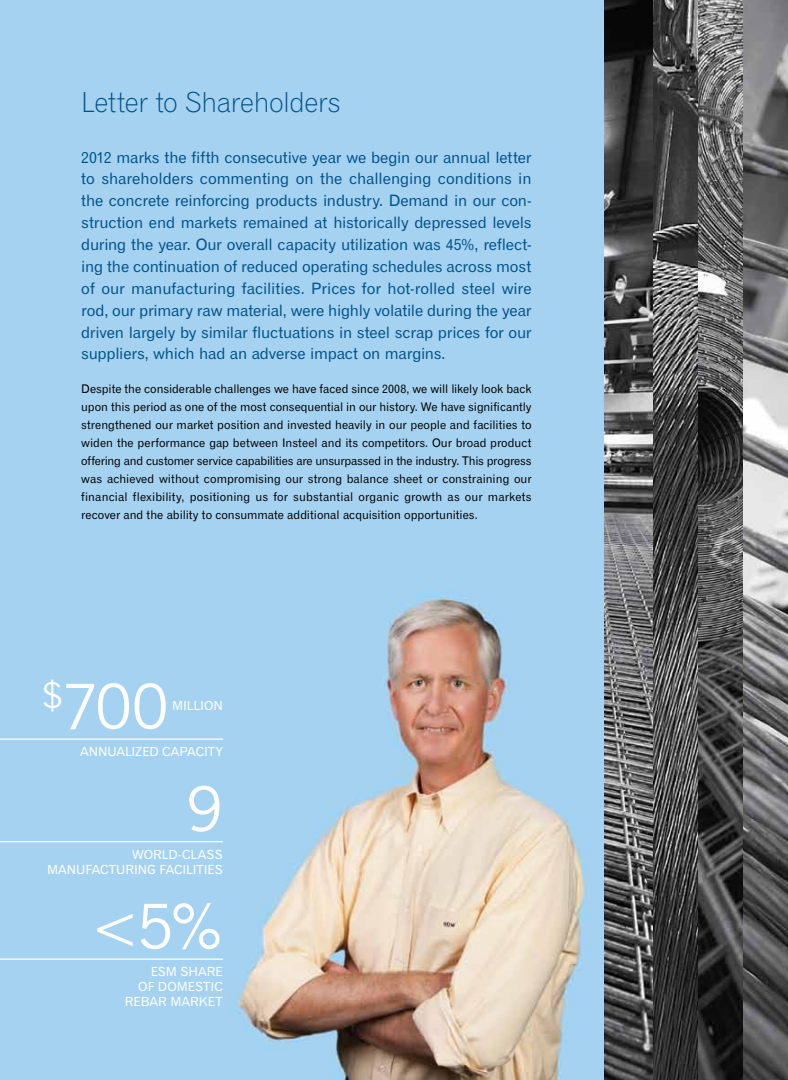
<style>
.page{position:relative;width:788px;height:1080px;background:#fff}
.page>*{position:absolute;margin:0;border:0;box-sizing:border-box;transform-origin:0 0}
.t1{font:61.88px "News Gothic BT";color:#fff}
.t2{font:27.5px "Gothic 720 BT Light B";color:#005288}
.t3{font:15.62px/21.9px "Gothic 720 BT Roman B";letter-spacing:-.015em;color:#005288;text-align:justify}
.t4{font:12.5px/15px "Gothic 720 BT Roman B";color:#fff;text-align:right}
.t5{font:11.88px/18.1px "Gothic 720 BT Roman B";color:#000;text-align:justify}
</style>
<div class="page">
<img style="left:742px;top:0;width:46px;height:1080px">
<img style="left:698px;top:0;width:44px;height:1080px">
<img style="left:652px;top:0;width:46px;height:1080px">
<img style="left:603px;top:0;width:49px;height:1080px">
<img style="left:0;top:0;width:603px;height:1080px">
<hr style="left:0;top:739px;width:223px;height:1px;background:#fff">
<hr style="left:0;top:841px;width:223px;height:1px;background:#fff">
<hr style="left:0;top:959px;width:223px;height:1px;background:#fff">
<h2 class="t2" style="left:81px;top:86px;width:261px">Letter to Shareholders</h2>
<p class="t3" style="left:81px;top:146px;width:452px">2012 marks the fifth consecutive year we begin our annual letter to shareholders commenting on the challenging conditions in the concrete reinforcing products industry. Demand in our con&shy;struction end markets remained at historically depressed levels during the year. Our overall capacity utilization was 45%, reflect&shy;ing the continuation of reduced operating schedules across most of our manufacturing facilities. Prices for hot-rolled steel wire rod, our primary raw material, were highly volatile during the year driven largely by similar fluctuations in steel scrap prices for our suppliers, which had an adverse impact on margins.</p>
<p class="t5" style="left:81px;top:379px;width:452px">Despite the considerable challenges we have faced since 2008, we will likely look back upon this period as one of the most consequential in our history. We have significantly strengthened our market position and invested heavily in our people and facilities to widen the performance gap between Insteel and its competitors. Our broad product offering and customer service capabilities are unsurpassed in the industry. This progress was achieved without compromising our strong balance sheet or constraining our financial flexibility, positioning us for substantial organic growth as our markets recover and the ability to consummate additional acquisition opportunities.</p>
<h1 class="t1" style="left:42px;top:669px;width:129px"><sup>$</sup>700</h1>
<p class="t4" style="left:172px;top:698px;width:36px">mi llion</p>
<p class="t4" style="left:80px;top:744px;width:10px">annua</p>
<p class="t4" style="left:125px;top:744px;width:46px">lized capaci</p>
<p class="t4" style="left:208px;top:744px;width:16px">ty</p>
<h1 class="t1" style="left:186px;top:771px;width:39px">9</h1>
<p class="t4" style="left:132px;top:846px;width:11px">wor</p>
<p class="t4" style="left:162px;top:846px;width:46px">ld-class</p>
<p class="t4" style="left:47px;top:861px;width:10px">man</p>
<p class="t4" style="left:76px;top:861px;width:18px">ufact</p>
<p class="t4" style="left:116px;top:861px;width:52px">uring fac</p>
<p class="t4" style="left:182px;top:861px;width:40px">ilities</p>
<h1 class="t1" style="left:89px;top:889px;width:135px">&lt;5%</h1>
<p class="t4" style="left:125px;top:964px;width:99px">ESM SHARE<br>OF DOMESTIC<br>REBAR MARKET</p>
</div>
